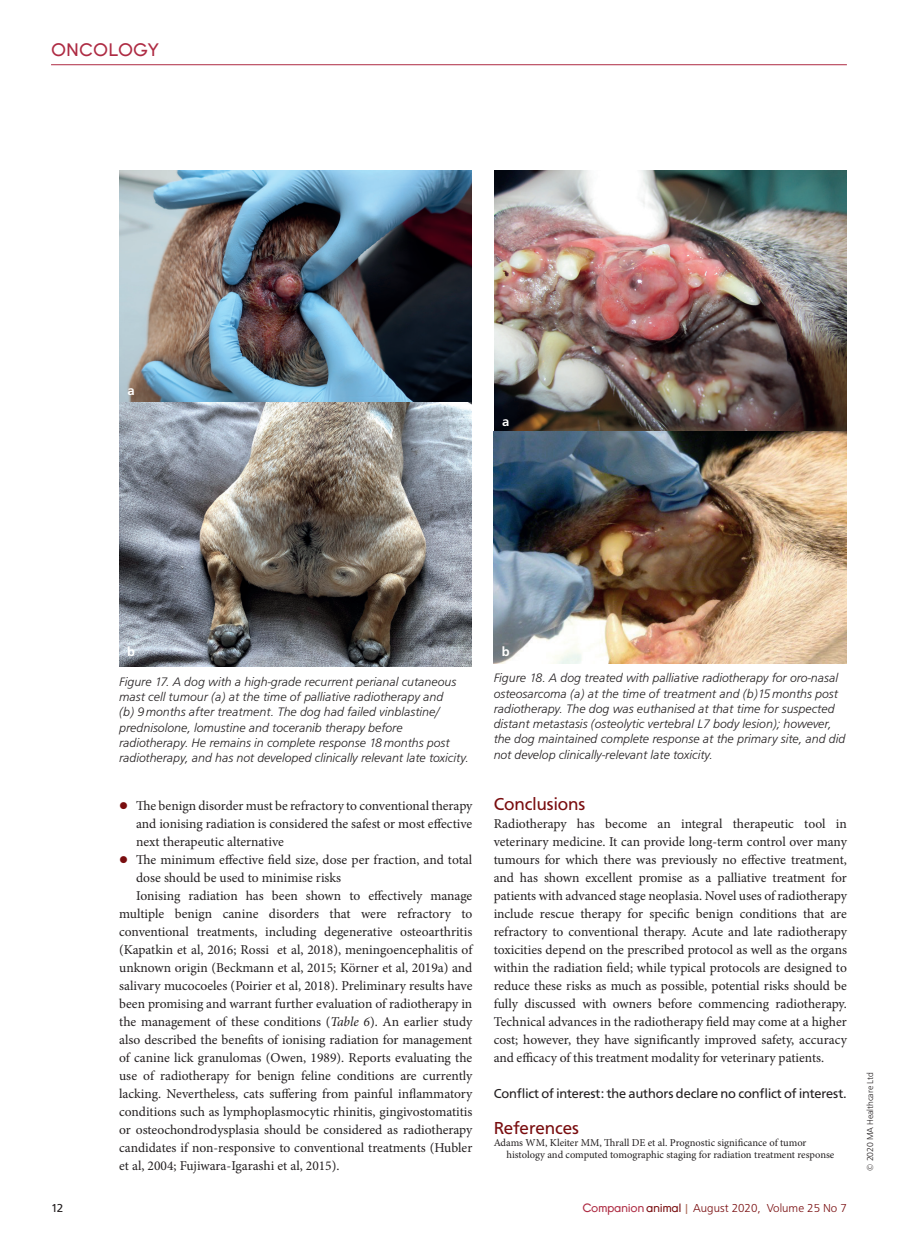
<style>
.page{position:relative;width:915px;height:1242px;background:#fff}
.page>*{position:absolute;margin:0;border:0;box-sizing:border-box;transform-origin:0 0}
.head_A{font:18px "Frutus T";color:#790d0f}
.reference_head{font:18px "Frutus T";color:#790d0f}
.t1{font:18px "Young";color:#ae2b43}
.body_text{font:13.5px/18px "Minion Pro";color:#231f20;text-align:justify}
.body_no_indent{font:13.5px/18px "Minion Pro";color:#231f20;text-align:justify}
.head_C{font:13.5px "Frutus T";letter-spacing:-.005em;color:#231f20}
.t2{font:500 13.5px "Frutus T";color:#fff}
.t3{font:italic 300 12.75px/15.3px "Frutus T";color:#231f20}
.t4{font:300 12px "Frutus T";color:#790d0f}
.t5{font:12px "Frutus T";color:#231f20}
.reference_text{font:10.5px/12px "Minion Pro";color:#231f20}
.t6{font:300 9px "Frutus T";letter-spacing:-.01em;color:#231f20}
.s1{color:#790d0f}
.s2{font-style:italic}
.s3{font-family:"Young";color:#fff}
.s4{font-family:"Young";font-weight:400;color:#ae2b43}
.s5{font-family:"Young";font-weight:400}
.s6{font-weight:400;color:#b17463}
</style>
<div class="page">
<hr style="left:51px;top:64px;width:795px;height:1px;background:#ae2b43">
<img style="left:119px;top:170px;width:352px;height:232px">
<img style="left:119px;top:402px;width:352px;height:264px">
<img style="left:494px;top:170px;width:352px;height:261px">
<img style="left:493px;top:431px;width:353px;height:233px">
<h1 class="t1" style="left:51px;top:40px;width:109px">Onco logy</h1>
<p class="t2" style="left:127px;top:382px;width:9px">a</p>
<p class="t2" style="left:502px;top:414px;width:9px">a</p>
<p class="t2" style="left:127px;top:643px;width:9px">b</p>
<p class="t2" style="left:501px;top:643px;width:9px">b</p>
<p class="t3" style="left:119px;top:674px;width:351px">Figure 17. A dog with a high-grade recurrent perianal cutaneous mast cell tumour (a) at the time of palliative radiotherapy and<br>(b) 9months after treatment. The dog had failed vinblastine/ prednisolone, lomustine and toceranib therapy before radiotherapy. He remains in complete response 18months post radiotherapy, and has not developed clinically relevant late toxicity.</p>
<p class="t3" style="left:493px;top:670px;width:353px">Figure 18. A dog treated with palliative radiotherapy for oro-nasal osteosarcoma (a) at the time of treatment and (b)15months post radiotherapy. The dog was euthanised at that time for suspected distant metastasis (osteolytic vertebral L7 body lesion); however, the dog maintained complete response at the primary site, and did not develop clinically-relevant late toxicity.</p>
<p class="body_text" style="left:136px;top:797px;width:337px;text-indent:-17px"><span class="s1">●</span> The benign disorder must be refractory to conventional therapy and ionising radiation is considered the safest or most effective next therapeutic alternative</p>
<p class="body_text" style="left:136px;top:851px;width:337px;text-indent:-17px"><span class="s1">●</span> The minimum effective field size, dose per fraction, and total dose should be used to minimise risks</p>
<p class="body_text" style="left:119px;top:887px;width:354px;text-indent:17px">Ionising radiation has been shown to effectively manage multiple benign canine disorders that were refractory to conventional treatments, including degenerative osteoarthritis (Kapatkin et al, 2016; Rossi et al, 2018), meningoencephalitis of unknown origin (Beckmann et al, 2015; Körner et al, 2019a) and salivary mucocoeles (Poirier et al, 2018). Preliminary results have been promising and warrant further evaluation of radiotherapy in the management of these conditions (<span class="s2">Table 6</span>). An earlier study also described the benefits of ionising radiation for management of canine lick granulomas (Owen, 1989). Reports evaluating the use of radiotherapy for benign feline conditions are currently lacking. Nevertheless, cats suffering from painful inflammatory conditions such as lymphoplasmocytic rhinitis, gingivostomatitis or osteochondrodysplasia should be considered as radiotherapy candidates if non-responsive to conventional treatments (Hubler et al, 2004; Fujiwara-Igarashi et al, 2015).</p>
<p class="head_A" style="left:493px;top:794px;width:93px">Conclusions</p>
<p class="body_no_indent" style="left:493px;top:815px;width:354px">Radiotherapy has become an integral therapeutic tool in veterinary medicine. It can provide long-term control over many tumours for which there was previously no effective treatment, and has shown excellent promise as a palliative treatment for patients with advanced stage neoplasia. Novel uses of radiotherapy include rescue therapy for specific benign conditions that are refractory to conventional therapy. Acute and late radiotherapy toxicities depend on the prescribed protocol as well as the organs within the radiation field; while typical protocols are designed to reduce these risks as much as possible, potential risks should be fully discussed with owners before commencing radiotherapy.<br>Technical advances in the radiotherapy field may come at a higher cost; however, they have significantly improved safety, accuracy and efficacy of this treatment modality for veterinary patients. <span class="s3">CA</span></p>
<p class="head_C" style="left:493px;top:1086px;width:354px">Conflict of interest: the authors declare no conflict of interest.</p>
<p class="reference_head" style="left:493px;top:1118px;width:87px">References</p>
<p class="reference_text" style="left:506px;top:1137px;width:329px;text-indent:-13px">Adams WM, Kleiter MM, Thrall DE et al. Prognostic significance of tumor histology and computed tomographic staging for radiation treatment response</p>
<p class="t5" style="left:51px;top:1200px;width:14px">12</p>
<p class="t4" style="left:582px;top:1200px;width:266px"><span class="s4">Companion</span> <span class="s5">animal</span> <span class="s6">|</span> August 2020, Volume 25 No 7</p>
<p class="t6" style="left:864px;top:1170px;width:100px;rotate:-90deg">© 2020 MA Healthcare Ltd</p>
</div>
